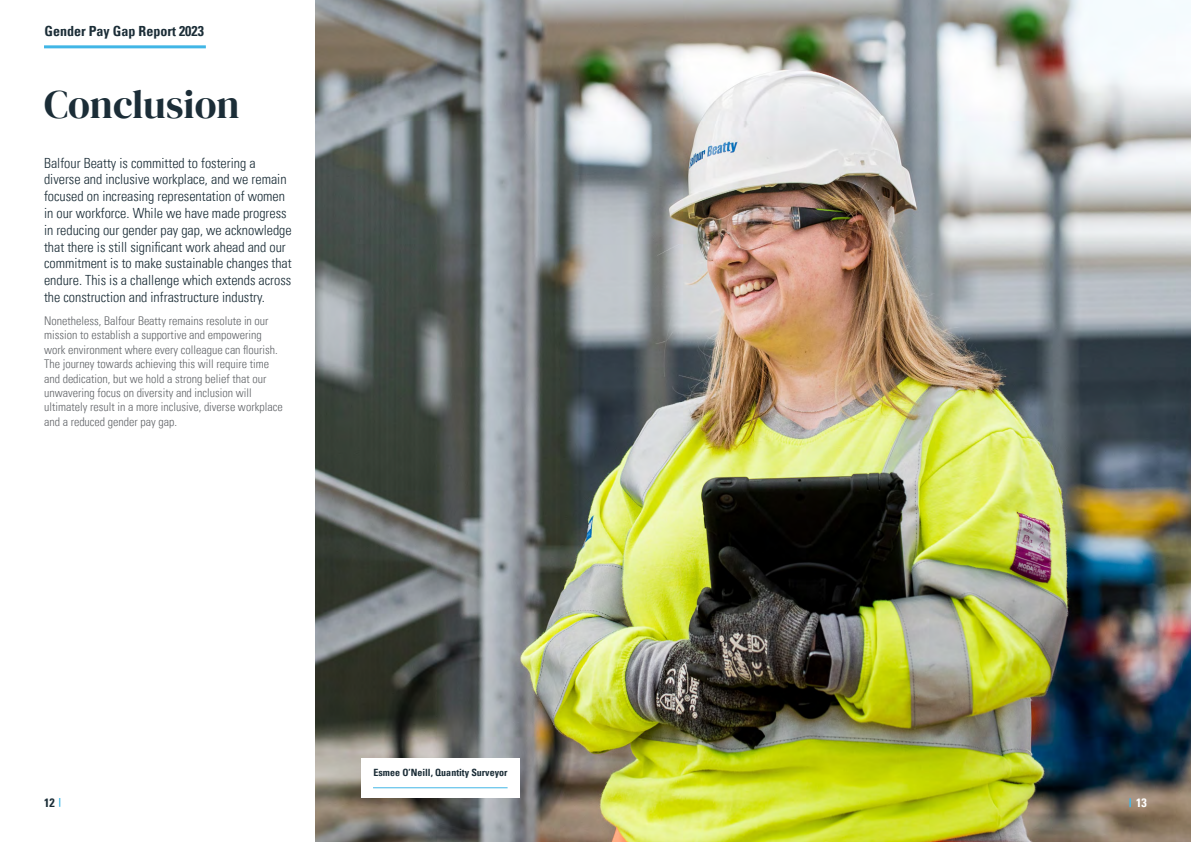
<style>
.page{position:relative;width:1191px;height:842px;background:#fff}
.page>*{position:absolute;margin:0;border:0;box-sizing:border-box;transform-origin:0 0}
.Page_title{font:40px "DM Serif Display";color:#1b2d37}
.Standfirst{font:300 condensed 14px/16.8px "Univers LT Pro";color:#1b2d37}
.t1{font:700 condensed 14px "Univers LT Pro";color:#1b2d37}
.Body_text{font:300 condensed 12px/14.4px "Univers LT Pro";color:#64676b}
.t2{font:700 condensed 12px "Univers LT Pro";color:#1b2d37}
.t3{font:700 condensed 12px "Univers LT Pro";color:#fff}
.t4{font:700 condensed 10px "Univers LT Pro";color:#1b2d37}
</style>
<div class="page">
<hr style="left:44px;top:45px;width:162px;height:3px;background:#41b6e6">
<img style="left:316px;top:0;width:875px;height:842px">
<div style="left:361px;top:759px;width:159px;height:39px;background:#fff"></div>
<hr style="left:373px;top:787px;width:134px;height:1px;background:#41b6e6">
<p class="t1" style="left:45px;top:23px;width:161px">Gender Pay Gap Report 2023</p>
<h1 class="Page_title" style="left:44px;top:81px;width:197px">Conclusion</h1>
<p class="Standfirst" style="left:44px;top:153px;width:249px">Balfour Beatty is committed to fostering a diverse and inclusive workplace, and we remain focused on increasing representation of women in our workforce. While we have made progress in reducing our gender pay gap, we acknowledge that there is still significant work ahead and our commitment is to make sustainable changes that endure. This is a challenge which extends across the construction and infrastructure industry.</p>
<p class="Body_text" style="left:44px;top:313px;width:240px">Nonetheless, Balfour Beatty remains resolute in our mission to establish a supportive and empowering work environment where every colleague can flourish.<br>The journey towards achieving this will require time and dedication, but we hold a strong belief that our unwavering focus on diversity and inclusion will ultimately result in a more inclusive, diverse workplace and a reduced gender pay gap.</p>
<p class="t2" style="left:44px;top:795px;width:12px">12</p>
<p class="t4" style="left:373px;top:766px;width:135px">Esmee O’Neill, Quantity Surveyor</p>
<p class="t3" style="left:1136px;top:795px;width:12px">13</p>
</div>
